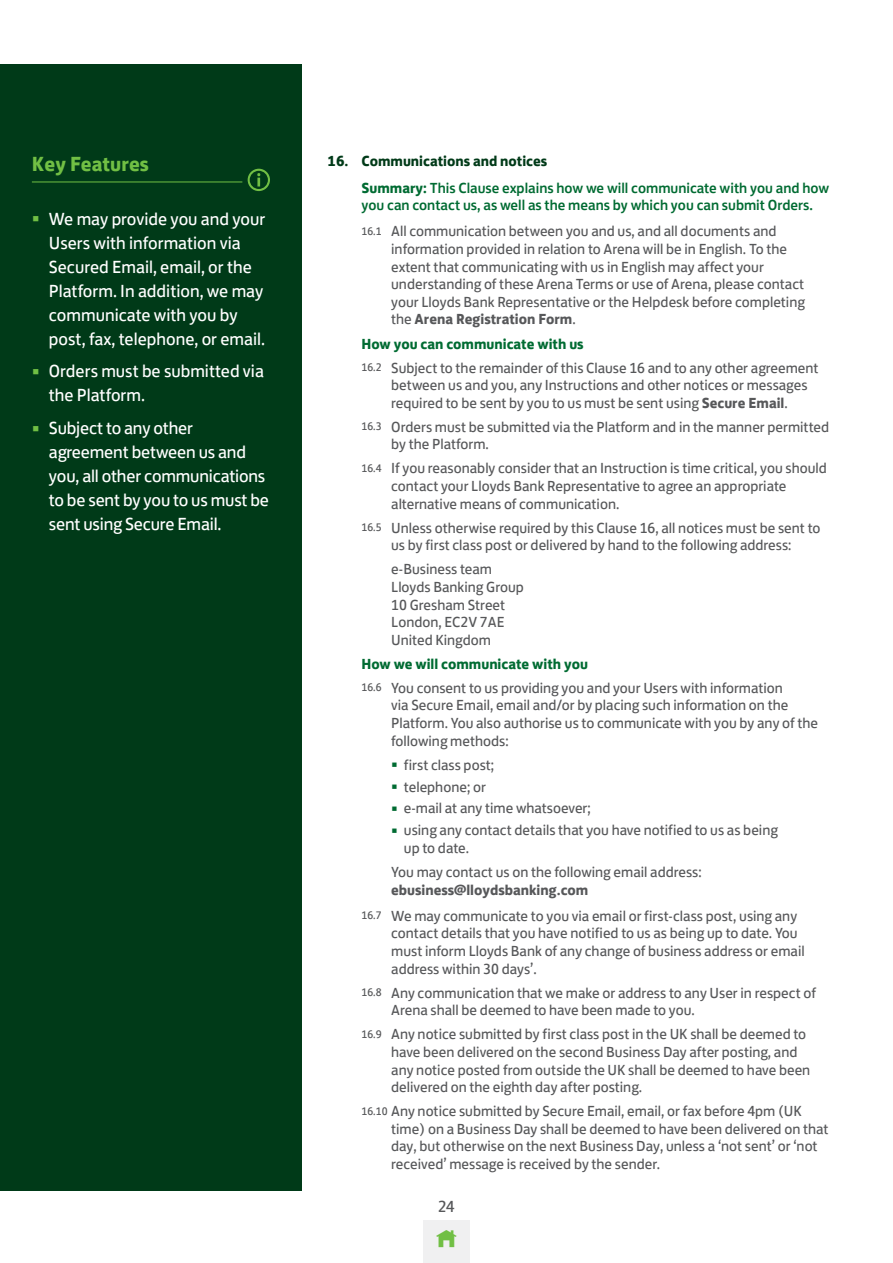
<style>
.page{position:relative;width:893px;height:1263px;background:#fff}
.page>*{position:absolute;margin:0;border:0;box-sizing:border-box;transform-origin:0 0}
.Key_Features_Header{font:700 21px "Lloyds Bank Jack";color:#71bf44}
.t1{font:18px/24px "Lloyds Bank Jack";color:#fff}
.t2{font:16.5px "Lloyds Bank Jack";color:#57585a}
.Body_10pt_Level_3{font:15px/17.7px "Lloyds Bank Jack";color:#57585a}
.No_Bullet_Copy_Inset{font:500 15px/17.7px "Lloyds Bank Jack";color:#006b32}
.No_Bullet_Copy_Inset-2{font:15px/17.5px "Lloyds Bank Jack";color:#57585a}
.Sub_Header_Level_3_Inset{font:700 15px "Lloyds Bank Jack";color:#006b32}
.t3{font:700 15px "Lloyds Bank Jack";color:#003a18}
.s1{font-size:22.5px;color:#71bf44}
.s2{font-weight:700}
.s3{font-size:11.25px}
.s4{font-size:18.75px;color:#006b32}
</style>
<div class="page">
<div style="left:0;top:64px;width:302px;height:1127px;background:#003a18"></div>
<hr style="left:32px;top:182px;width:210px;height:1px;background:#71bf44">
<svg style="left:248px;top:169px;width:22px;height:22px"></svg>
<div style="left:423px;top:1220px;width:47px;height:43px;background:#f0f0f1"></div>
<p class="Key_Features_Header" style="left:32px;top:146px;width:118px">Key Features</p>
<p class="t1" style="left:49px;top:205px;width:218px;text-indent:-17px"><span class="s1">•</span> We may provide you and your<br>Users with information via<br>Secured Email, email, or the<br>Platform. In addition, we may communicate with you by post, fax, telephone, or email.</p>
<p class="t1" style="left:49px;top:358px;width:217px;text-indent:-17px"><span class="s1">•</span> Orders must be submitted via the Platform.</p>
<p class="t1" style="left:49px;top:414px;width:222px;text-indent:-17px"><span class="s1">•</span> Subject to any other agreement between us and you, all other communications to be sent by you to us must be sent using Secure Email.</p>
<p class="t3" style="left:327px;top:149px;width:221px">16. Communications and notices</p>
<p class="No_Bullet_Copy_Inset" style="left:361px;top:178px;width:469px"><span class="s2">Summary:</span> This Clause explains how we will communicate with you and how you can contact us, as well as the means by which you can submit Orders.</p>
<p class="Body_10pt_Level_3" style="left:391px;top:221px;width:415px;text-indent:-30px"><span class="s3">16.1</span> All communication between you and us, and all documents and information provided in relation to Arena will be in English. To the extent that communicating with us in English may affect your understanding of these Arena Terms or use of Arena, please contact your Lloyds Bank Representative or the Helpdesk before completing the <span class="s2">Arena Registration Form</span>.</p>
<p class="Sub_Header_Level_3_Inset" style="left:361px;top:331px;width:224px">How you can communicate with us</p>
<p class="Body_10pt_Level_3" style="left:391px;top:357px;width:429px;text-indent:-30px"><span class="s3">16.2</span> Subject to the remainder of this Clause 16 and to any other agreement between us and you, any Instructions and other notices or messages required to be sent by you to us must be sent using <span class="s2">Secure Email</span>.</p>
<p class="Body_10pt_Level_3" style="left:391px;top:417px;width:439px;text-indent:-30px"><span class="s3">16.3</span> Orders must be submitted via the Platform and in the manner permitted by the Platform.</p>
<p class="Body_10pt_Level_3" style="left:391px;top:458px;width:437px;text-indent:-30px"><span class="s3">16.4</span> If you reasonably consider that an Instruction is time critical, you should contact your Lloyds Bank Representative to agree an appropriate alternative means of communication.</p>
<p class="Body_10pt_Level_3" style="left:361px;top:517px;width:460px;text-align:center"><span class="s3">16.5</span> Unless otherwise required by this Clause 16, all notices must be sent to us by first class post or delivered by hand to the following address:</p>
<p class="Body_10pt_Level_3" style="left:391px;top:559px;width:134px">e-Business team<br>Lloyds Banking Group<br>10 Gresham Street<br>London, EC2V 7AE<br>United Kingdom</p>
<p class="Sub_Header_Level_3_Inset" style="left:361px;top:651px;width:228px">How we will communicate with you</p>
<p class="Body_10pt_Level_3" style="left:391px;top:678px;width:428px;text-indent:-30px"><span class="s3">16.6</span> You consent to us providing you and your Users with information<br>via Secure Email, email and/or by placing such information on the Platform. You also authorise us to communicate with you by any of the following methods:</p>
<p class="Body_10pt_Level_3" style="left:391px;top:754px;width:105px"><span class="s4">•</span> first class post;</p>
<p class="Body_10pt_Level_3" style="left:391px;top:776px;width:96px"><span class="s4">•</span> telephone; or</p>
<p class="Body_10pt_Level_3" style="left:391px;top:798px;width:201px"><span class="s4">•</span> e-mail at any time whatsoever;</p>
<p class="Body_10pt_Level_3" style="left:404px;top:820px;width:375px;text-indent:-13px"><span class="s4">•</span> using any contact details that you have notified to us as being up to date.</p>
<p class="No_Bullet_Copy_Inset-2" style="left:391px;top:862px;width:312px">You may contact us on the following email address: <span class="s2">ebusiness@lloydsbanking.com</span></p>
<p class="Body_10pt_Level_3" style="left:391px;top:905px;width:415px;text-indent:-30px"><span class="s3">16.7</span> We may communicate to you via email or first-class post, using any contact details that you have notified to us as being up to date. You must inform Lloyds Bank of any change of business address or email address within 30 days’.</p>
<p class="Body_10pt_Level_3" style="left:391px;top:982px;width:426px;text-indent:-30px"><span class="s3">16.8</span> Any communication that we make or address to any User in respect of<br>Arena shall be deemed to have been made to you.</p>
<p class="Body_10pt_Level_3" style="left:391px;top:1024px;width:421px;text-indent:-30px"><span class="s3">16.9</span> Any notice submitted by first class post in the UK shall be deemed to have been delivered on the second Business Day after posting, and any notice posted from outside the UK shall be deemed to have been delivered on the eighth day after posting.</p>
<p class="Body_10pt_Level_3" style="left:391px;top:1101px;width:439px;text-indent:-30px"><span class="s3">16.10</span> Any notice submitted by Secure Email, email, or fax before 4pm (UK time) on a Business Day shall be deemed to have been delivered on that day, but otherwise on the next Business Day, unless a ‘not sent’ or ‘not received’ message is received by the sender.</p>
<p class="t2" style="left:438px;top:1193px;width:18px">24</p>
</div>
